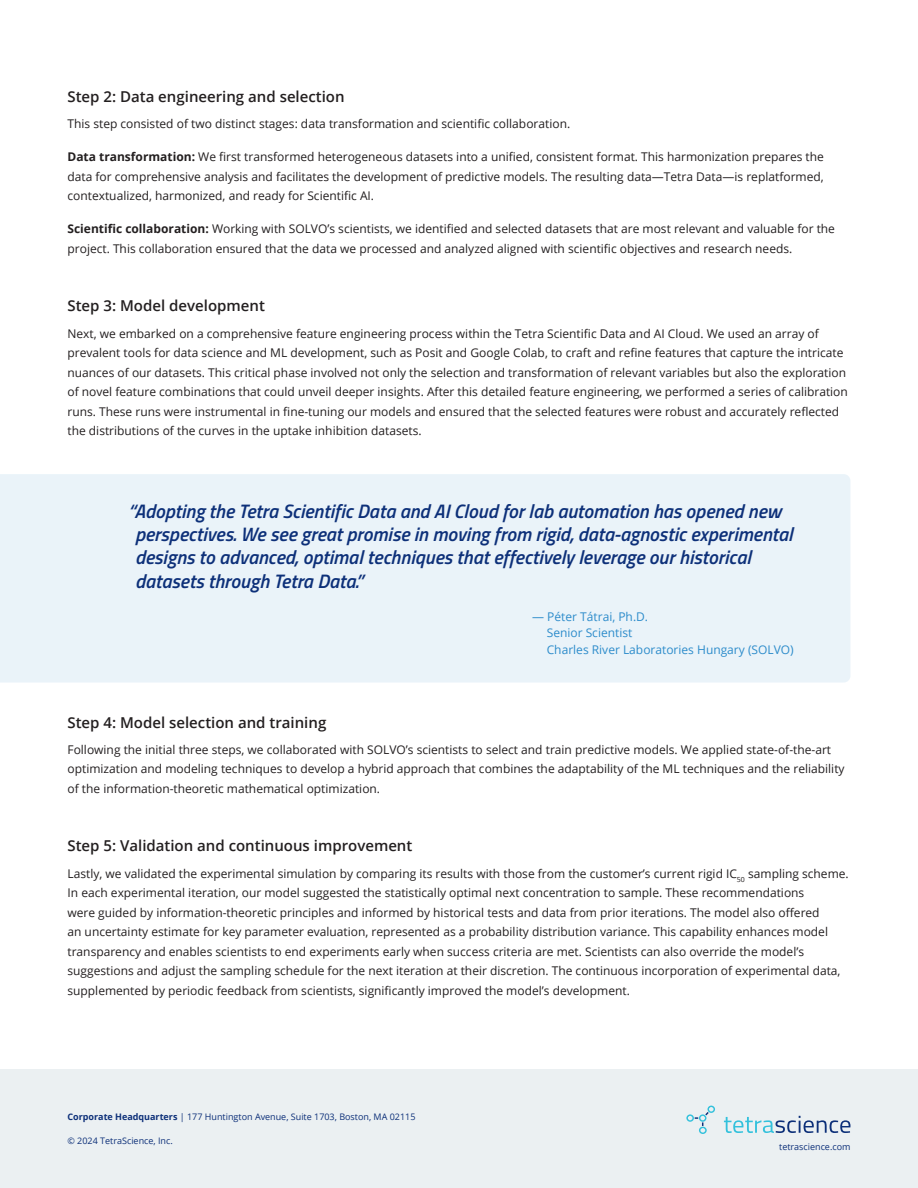
<style>
.page{position:relative;width:918px;height:1188px;background:#fff}
.page>*{position:absolute;margin:0;border:0;box-sizing:border-box;transform-origin:0 0}
.Callout_Quote{font:italic 600 19.5px/23.4px "Titillium Web";color:#0d3079}
.Heading_-_Body_H2{font:600 15px "Open Sans";color:#231f20}
.t1{font:12px/19.5px "Open Sans";color:#231f20}
.Quote_Author{font:12px/16.5px "Open Sans";color:#2d8ccb}
.t2{font:9px "Open Sans";color:#0d3079}
.s1{font-weight:700}
</style>
<div class="page">
<div style="left:0;top:1069px;width:918px;height:119px;background:#ebf0f2"></div>
<svg style="left:686px;top:1106px;width:164px;height:28px"></svg>
<div style="left:0;top:474px;width:850px;height:209px;background:#eaf3f9"></div>
<p class="Heading_-_Body_H2" style="left:68px;top:86px;width:279px">Step 2: Data engineering and selection</p>
<p class="t1" style="left:68px;top:114px;width:504px">This step consisted of two distinct stages: data transformation and scientific collaboration.</p>
<p class="t1" style="left:68px;top:147px;width:758px;text-align:justify"><span class="s1">Data transformation:</span> We first transformed heterogeneous datasets into a unified, consistent format. This harmonization prepares the data for comprehensive analysis and facilitates the development of predictive models. The resulting data—Tetra Data—is replatformed, contextualized, harmonized, and ready for Scientific AI.</p>
<p class="t1" style="left:68px;top:219px;width:769px"><span class="s1">Scientific collaboration:</span> Working with SOLVO’s scientists, we identified and selected datasets that are most relevant and valuable for the project. This collaboration ensured that the data we processed and analyzed aligned with scientific objectives and research needs.</p>
<p class="Heading_-_Body_H2" style="left:68px;top:296px;width:199px">Step 3: Model development</p>
<p class="t1" style="left:68px;top:323px;width:782px">Next, we embarked on a comprehensive feature engineering process within the Tetra Scientific Data and AI Cloud. We used an array of prevalent tools for data science and ML development, such as Posit and Google Colab, to craft and refine features that capture the intricate nuances of our datasets. This critical phase involved not only the selection and transformation of relevant variables but also the exploration of novel feature combinations that could unveil deeper insights. After this detailed feature engineering, we performed a series of calibration runs. These runs were instrumental in fine-tuning our models and ensured that the selected features were robust and accurately reflected the distributions of the curves in the uptake inhibition datasets.</p>
<p class="Callout_Quote" style="left:135px;top:498px;width:659px;text-indent:-6px">“Adopting the Tetra Scientific Data and AI Cloud for lab automation has opened new perspectives. We see great promise in moving from rigid, data-agnostic experimental designs to advanced, optimal techniques that effectively leverage our historical datasets through Tetra Data.”</p>
<p class="Quote_Author" style="left:547px;top:608px;width:249px;text-indent:-15px">— Péter Tátrai, Ph.D.<br>Senior Scientist<br>Charles River Laboratories Hungary (SOLVO)</p>
<p class="Heading_-_Body_H2" style="left:68px;top:712px;width:260px">Step 4: Model selection and training</p>
<p class="t1" style="left:68px;top:740px;width:779px">Following the initial three steps, we collaborated with SOLVO’s scientists to select and train predictive models. We applied state-of-the-art optimization and modeling techniques to develop a hybrid approach that combines the adaptability of the ML techniques and the reliability of the information-theoretic mathematical optimization.</p>
<p class="Heading_-_Body_H2" style="left:68px;top:836px;width:346px">Step 5: Validation and continuous improvement</p>
<p class="t1" style="left:68px;top:863px;width:783px">Lastly, we validated the experimental simulation by comparing its results with those from the customer’s current rigid IC<sub>50</sub> sampling scheme.<br>In each experimental iteration, our model suggested the statistically optimal next concentration to sample. These recommendations<br>were guided by information-theoretic principles and informed by historical tests and data from prior iterations. The model also offered<br>an uncertainty estimate for key parameter evaluation, represented as a probability distribution variance. This capability enhances model transparency and enables scientists to end experiments early when success criteria are met. Scientists can also override the model’s suggestions and adjust the sampling schedule for the next iteration at their discretion. The continuous incorporation of experimental data, supplemented by periodic feedback from scientists, significantly improved the model’s development.</p>
<p class="t2" style="left:68px;top:1111px;width:350px"><span class="s1">Corporate Headquarters</span> | 177 Huntington Avenue, Suite 1703, Boston, MA 02115</p>
<p class="t2" style="left:68px;top:1135px;width:107px">© 2024 TetraScience, Inc.</p>
<p class="t2" style="left:779px;top:1141px;width:73px">tetrascience.com</p>
</div>
